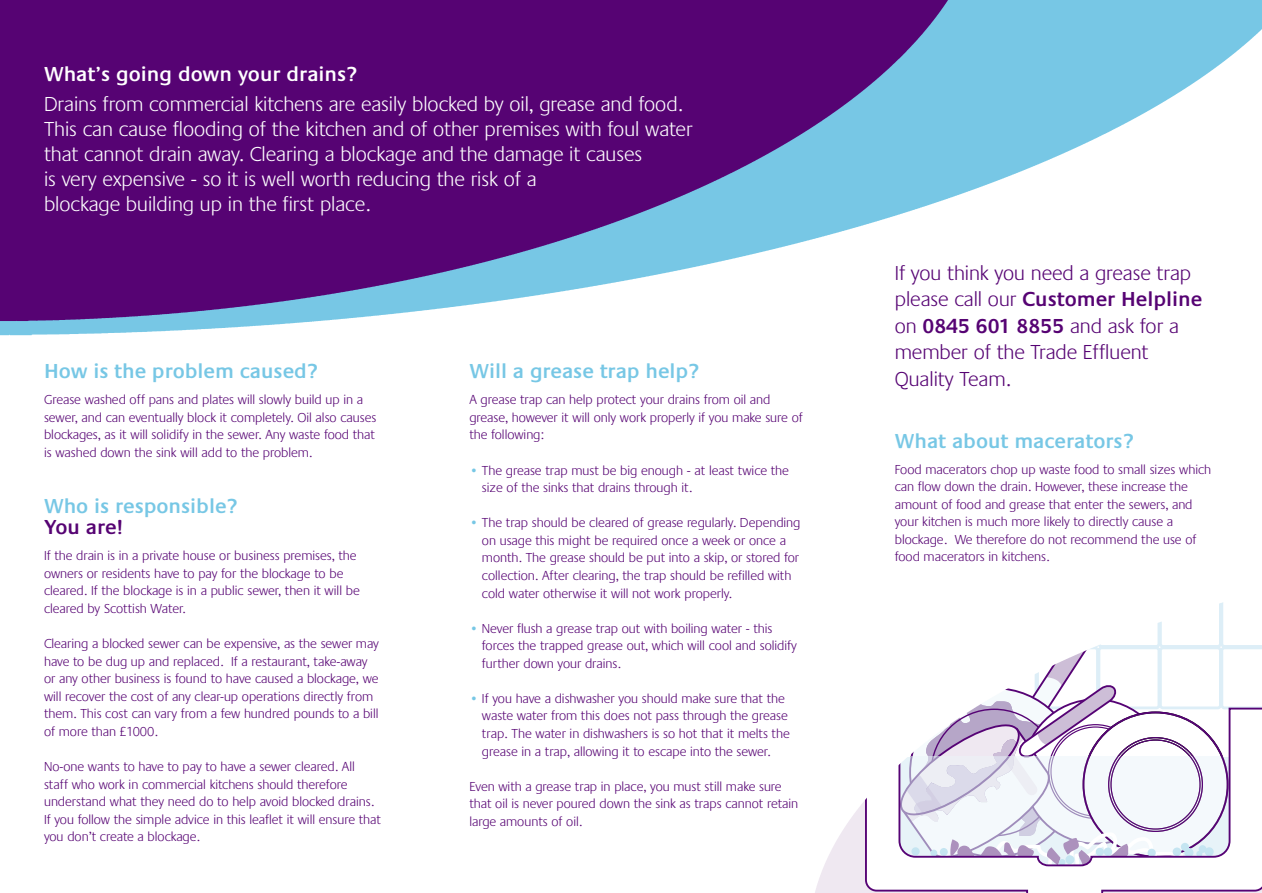
<style>
.page{position:relative;width:1262px;height:893px;background:#fff}
.page>*{position:absolute;margin:0;border:0;box-sizing:border-box;transform-origin:0 0}
.t1{font:300 21px/25.2px "Praxis EF";color:#fff}
.t2{font:300 21px/26.5px "Praxis EF";color:#560373}
.t3{font:600 21px "Praxis EF";color:#77c7e5}
.t4{font:600 21px "Praxis EF";color:#fff}
.t5{font:600 21px "Praxis EF";letter-spacing:-.005em;color:#560373}
.t6{font:300 13.5px/17.5px "Praxis EF";color:#560373}
.s1{color:#77c7e5}
.s2{font-weight:600}
</style>
<div class="page">
<img style="left:0;top:0;width:1261px;height:335px">
<img style="left:815px;top:602px;width:446px;height:290px">
<h1 class="t4" style="left:44px;top:66px;width:314px">What’s going down your drains?</h1>
<p class="t1" style="left:44px;top:93px;width:650px">Drains from commercial kitchens are easily blocked by oil, grease and food.<br>This can cause flooding of the kitchen and of other premises with foul water that cannot drain away. Clearing a blockage and the damage it causes<br>is very expensive - so it is well worth reducing the risk of a<br>blockage building up in the first place.</p>
<h1 class="t3" style="left:44px;top:363px;width:275px">How is the problem caused?</h1>
<p class="t6" style="left:44px;top:392px;width:334px">Grease washed off pans and plates will slowly build up in a sewer, and can eventually block it completely. Oil also causes blockages, as it will solidify in the sewer. Any waste food that is washed down the sink will add to the problem.</p>
<h1 class="t3" style="left:44px;top:498px;width:195px">Who is responsible?</h1>
<h1 class="t5" style="left:44px;top:519px;width:80px">You are!</h1>
<p class="t6" style="left:44px;top:548px;width:317px">If the drain is in a private house or business premises, the owners or residents have to pay for the blockage to be cleared. If the blockage is in a public sewer, then it will be cleared by Scottish Water.</p>
<p class="t6" style="left:44px;top:636px;width:336px">Clearing a blocked sewer can be expensive, as the sewer may have to be dug up and replaced. If a restaurant, take-away or any other business is found to have caused a blockage, we will recover the cost of any clear-up operations directly from them. This cost can vary from a few hundred pounds to a bill of more than £1000.</p>
<p class="t6" style="left:44px;top:758px;width:338px">No-one wants to have to pay to have a sewer cleared. All staff who work in commercial kitchens should therefore understand what they need do to help avoid blocked drains.<br>If you follow the simple advice in this leaflet it will ensure that you don’t create a blockage.</p>
<h1 class="t3" style="left:469px;top:363px;width:231px">Will a grease trap help?</h1>
<p class="t6" style="left:469px;top:392px;width:335px">A grease trap can help protect your drains from oil and grease, however it will only work properly if you make sure of the following:</p>
<p class="t6" style="left:482px;top:462px;width:308px;text-indent:-13px"><span class="s1">•</span> The grease trap must be big enough - at least twice the size of the sinks that drains through it.</p>
<p class="t6" style="left:482px;top:515px;width:320px;text-indent:-13px"><span class="s1">•</span> The trap should be cleared of grease regularly. Depending on usage this might be required once a week or once a month. The grease should be put into a skip, or stored for collection. After clearing, the trap should be refilled with cold water otherwise it will not work properly.</p>
<p class="t6" style="left:482px;top:620px;width:316px;text-indent:-13px"><span class="s1">•</span> Never flush a grease trap out with boiling water - this forces the trapped grease out, which will cool and solidify further down your drains.</p>
<p class="t6" style="left:482px;top:690px;width:309px;text-indent:-13px"><span class="s1">•</span> If you have a dishwasher you should make sure that the waste water from this does not pass through the grease trap. The water in dishwashers is so hot that it melts the grease in a trap, allowing it to escape into the sewer.</p>
<p class="t6" style="left:469px;top:778px;width:330px">Even with a grease trap in place, you must still make sure that oil is never poured down the sink as traps cannot retain large amounts of oil.</p>
<h1 class="t2" style="left:894px;top:261px;width:309px">If you think you need a grease trap please call our <span class="s2">Customer Helpline </span>on <span class="s2">0845 601 8855</span> and ask for a member of the Trade Effluent<br>Quality Team.</h1>
<h1 class="t3" style="left:894px;top:432px;width:240px">What about macerators?</h1>
<p class="t6" style="left:894px;top:461px;width:318px">Food macerators chop up waste food to small sizes which can flow down the drain. However, these increase the amount of food and grease that enter the sewers, and your kitchen is much more likely to directly cause a blockage. We therefore do not recommend the use of food macerators in kitchens.</p>
</div>
